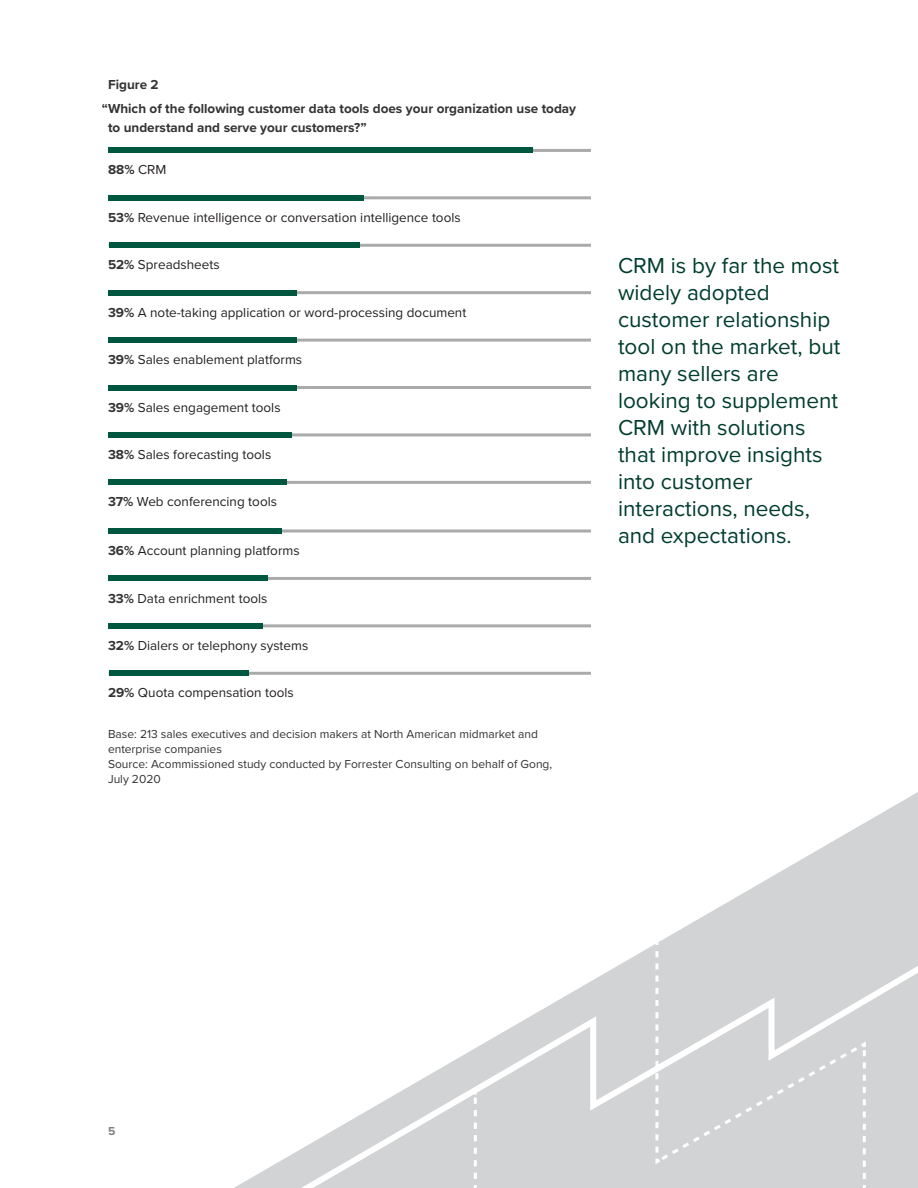
<style>
.page{position:relative;width:918px;height:1188px;background:#fff}
.page>*{position:absolute;margin:0;border:0;box-sizing:border-box;transform-origin:0 0}
.t1{font:22.5px/27px "Proxima Nova";color:#013d2d}
.t2{font:13.5px "Proxima Nova";color:#231f20}
.t3{font:700 13.5px/24px "Proxima Nova";color:#333}
.t4{font:12px/15px "Proxima Nova";color:#333}
.t5{font:700 12px "Proxima Nova";color:#808285}
.s1{font-weight:400;color:#231f20}
.s2{font-weight:700;color:#333}
</style>
<div class="page">
<svg style="left:234px;top:792px;width:684px;height:396px"></svg>
<svg style="left:291px;top:956px;width:627px;height:232px"></svg>
<svg style="left:474px;top:1091px;width:3px;height:88px"></svg>
<div style="left:654px;top:933px;width:213px;height:246px;background:#d1d3d4"></div>
<hr style="left:109px;top:149px;width:482px;height:3px;background:#aaa">
<div style="left:109px;top:147px;width:424px;height:6px;background:#005740"></div>
<hr style="left:109px;top:196px;width:482px;height:3px;background:#aaa">
<div style="left:109px;top:195px;width:255px;height:6px;background:#005740"></div>
<hr style="left:109px;top:244px;width:482px;height:3px;background:#aaa">
<div style="left:109px;top:242px;width:250px;height:6px;background:#005740"></div>
<hr style="left:109px;top:291px;width:482px;height:3px;background:#aaa">
<div style="left:109px;top:290px;width:188px;height:6px;background:#005740"></div>
<hr style="left:109px;top:339px;width:482px;height:3px;background:#aaa">
<div style="left:109px;top:337px;width:188px;height:6px;background:#005740"></div>
<hr style="left:109px;top:386px;width:482px;height:3px;background:#aaa">
<div style="left:109px;top:385px;width:188px;height:6px;background:#005740"></div>
<hr style="left:109px;top:433px;width:482px;height:3px;background:#aaa">
<div style="left:109px;top:432px;width:183px;height:6px;background:#005740"></div>
<hr style="left:109px;top:481px;width:482px;height:3px;background:#aaa">
<div style="left:109px;top:479px;width:178px;height:6px;background:#005740"></div>
<hr style="left:109px;top:530px;width:482px;height:3px;background:#aaa">
<div style="left:109px;top:528px;width:173px;height:6px;background:#005740"></div>
<hr style="left:109px;top:577px;width:482px;height:3px;background:#aaa">
<div style="left:109px;top:575px;width:159px;height:6px;background:#005740"></div>
<hr style="left:109px;top:624px;width:482px;height:3px;background:#aaa">
<div style="left:109px;top:623px;width:154px;height:6px;background:#005740"></div>
<hr style="left:109px;top:672px;width:482px;height:3px;background:#aaa">
<div style="left:109px;top:670px;width:140px;height:6px;background:#005740"></div>
<p class="t3" style="left:102px;top:73px;width:476px;text-indent:6px">Figure 2<br>“Which of the following customer data tools does your organization use today</p>
<p class="t3" style="left:108px;top:115px;width:260px">to understand and serve your customers?”</p>
<p class="t3" style="left:108px;top:158px;width:60px">88% <span class="s1">CRM</span></p>
<p class="t2" style="left:108px;top:207px;width:354px"><span class="s2">53%</span> Revenue intelligence or conversation intelligence tools</p>
<p class="t2" style="left:108px;top:255px;width:113px"><span class="s2">52%</span> Spreadsheets</p>
<p class="t2" style="left:108px;top:302px;width:360px"><span class="s2">39%</span> A note-taking application or word-processing document</p>
<p class="t2" style="left:108px;top:349px;width:196px"><span class="s2">39%</span> Sales enablement platforms</p>
<p class="t2" style="left:108px;top:397px;width:174px"><span class="s2">39%</span> Sales engagement tools</p>
<p class="t2" style="left:108px;top:444px;width:165px"><span class="s2">38%</span> Sales forecasting tools</p>
<p class="t2" style="left:108px;top:492px;width:171px"><span class="s2">37%</span> Web conferencing tools</p>
<p class="t2" style="left:108px;top:540px;width:193px"><span class="s2">36%</span> Account planning platforms</p>
<p class="t2" style="left:108px;top:588px;width:161px"><span class="s2">33%</span> Data enrichment tools</p>
<p class="t2" style="left:108px;top:635px;width:202px"><span class="s2">32%</span> Dialers or telephony systems</p>
<p class="t2" style="left:108px;top:683px;width:187px"><span class="s2">29%</span> Quota compensation tools</p>
<p class="t4" style="left:108px;top:726px;width:446px">Base: 213 sales executives and decision makers at North American midmarket and enterprise companies<br>Source: Acommissioned study conducted by Forrester Consulting on behalf of Gong, July 2020</p>
<h1 class="t1" style="left:618px;top:251px;width:224px">CRM is by far the most widely adopted customer relationship tool on the market, but many sellers are looking to supplement<br>CRM with solutions that improve insights into customer interactions, needs, and expectations.</h1>
<p class="t5" style="left:108px;top:1122px;width:9px">5</p>
</div>
